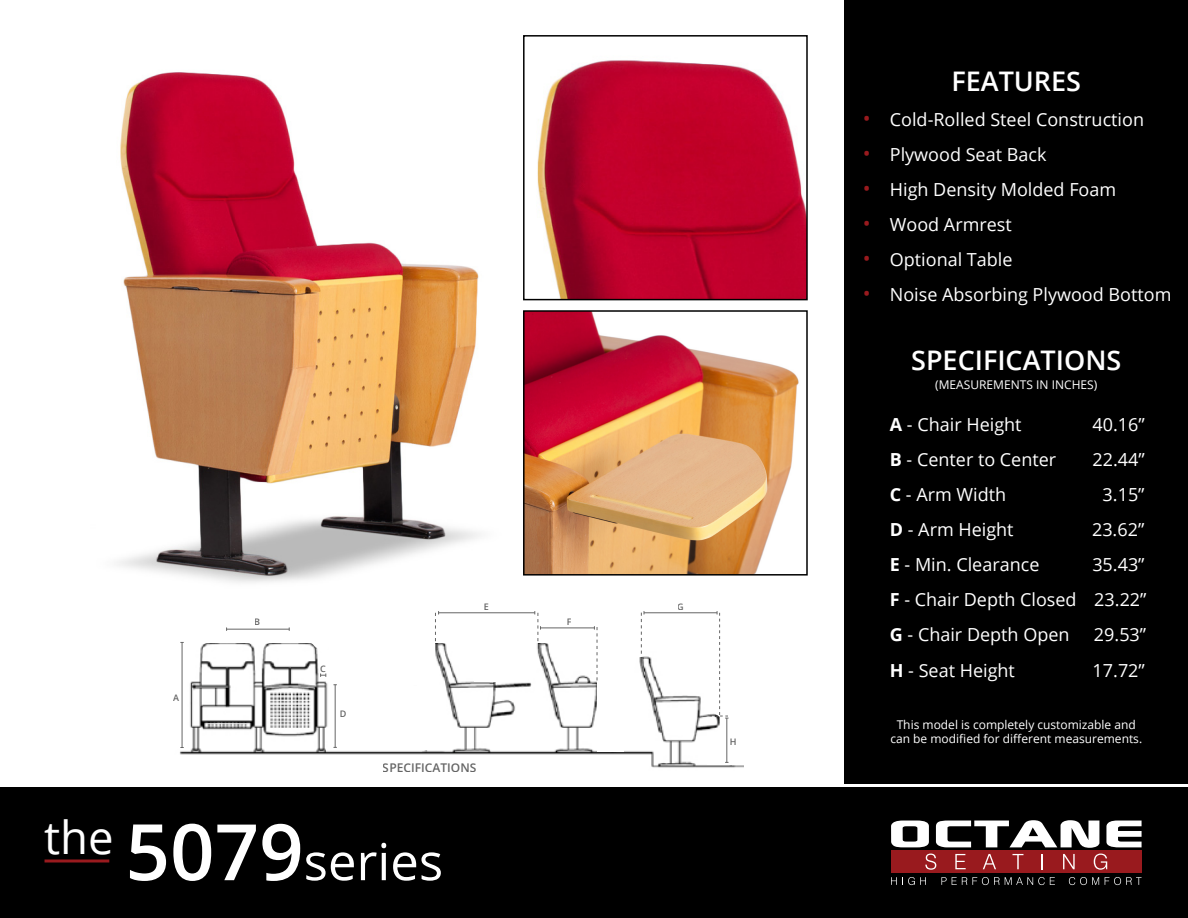
<style>
.page{position:relative;width:1188px;height:918px;background:#fff}
.page>*{position:absolute;margin:0;border:0;box-sizing:border-box;transform-origin:0 0}
.t1{font:51px "Open Sans";color:#fff}
.t2{font:600 27px "Open Sans";color:#fff}
.Bullet{font:18px "Open Sans";color:#fff}
.Bullet-2{font:12px/14.4px "Open Sans";color:#fff;text-align:center}
.t3{font:600 12px "Open Sans";color:#000}
.t4{font:600 9px "Open Sans";color:#000}
.s1{font-weight:600;font-size:78px}
.s2{font-size:21px;color:#991a1e}
.s3{font-weight:700}
</style>
<div class="page">
<img style="left:180px;top:643px;width:563px;height:125px">
<svg style="left:385px;top:643px;width:24px;height:11px"></svg>
<div style="left:417px;top:629px;width:18px;height:121px;background:#fff"></div>
<div style="left:474px;top:629px;width:51px;height:53px;background:#fff"></div>
<div style="left:598px;top:679px;width:26px;height:72px;background:#fff"></div>
<div style="left:707px;top:732px;width:48px;height:33px;background:#fff"></div>
<div style="left:402px;top:686px;width:16px;height:30px;background:#fff"></div>
<svg style="left:307px;top:643px;width:33px;height:12px"></svg>
<svg style="left:525px;top:647px;width:9px;height:33px"></svg>
<div style="left:845px;top:0;width:343px;height:784px;background:#000"></div>
<div style="left:0;top:787px;width:1188px;height:131px;background:#000"></div>
<hr style="left:45px;top:860px;width:64px;height:2px;background:#991a1e">
<img style="left:117px;top:72px;width:491px;height:511px">
<hr style="left:227px;top:629px;width:62px;height:1px;background:#000">
<svg style="left:320px;top:674px;width:6px;height:3px"></svg>
<hr style="left:644px;top:612px;width:73px;height:1px;background:#000">
<hr style="left:439px;top:612px;width:96px;height:1px;background:#000">
<hr style="left:541px;top:628px;width:53px;height:1px;background:#000">
<hr style="left:335px;top:685px;width:1px;height:62px;background:#000">
<hr style="left:726px;top:718px;width:1px;height:44px;background:#000">
<hr style="left:182px;top:642px;width:1px;height:106px;background:#000">
<svg style="left:534px;top:611px;width:7px;height:30px"></svg>
<svg style="left:620px;top:611px;width:25px;height:51px"></svg>
<svg style="left:709px;top:611px;width:34px;height:127px"></svg>
<svg style="left:594px;top:626px;width:4px;height:54px"></svg>
<svg style="left:435px;top:611px;width:4px;height:30px"></svg>
<img style="left:526px;top:60px;width:279px;height:237px">
<div style="left:523px;top:35px;width:285px;height:265px;border:2px solid #000"></div>
<img style="left:526px;top:313px;width:273px;height:260px">
<div style="left:523px;top:310px;width:285px;height:266px;border:2px solid #000"></div>
<div style="left:891px;top:850px;width:251px;height:23px;background:#991a1e"></div>
<svg style="left:891px;top:877px;width:35px;height:8px"></svg>
<svg style="left:941px;top:877px;width:114px;height:8px"></svg>
<svg style="left:1069px;top:877px;width:30px;height:8px"></svg>
<svg style="left:1105px;top:877px;width:37px;height:8px"></svg>
<svg style="left:891px;top:821px;width:38px;height:26px"></svg>
<svg style="left:936px;top:820px;width:163px;height:28px"></svg>
<svg style="left:1106px;top:821px;width:36px;height:26px"></svg>
<svg style="left:925px;top:854px;width:11px;height:16px"></svg>
<svg style="left:955px;top:854px;width:11px;height:15px"></svg>
<svg style="left:983px;top:854px;width:13px;height:15px"></svg>
<svg style="left:1013px;top:854px;width:10px;height:15px"></svg>
<svg style="left:1042px;top:854px;width:1px;height:15px"></svg>
<svg style="left:1063px;top:854px;width:12px;height:15px"></svg>
<svg style="left:1094px;top:854px;width:13px;height:16px"></svg>
<p class="t4" style="left:173px;top:691px;width:7px">A</p>
<p class="t4" style="left:255px;top:615px;width:7px">B</p>
<p class="t4" style="left:320px;top:663px;width:7px">C</p>
<p class="t4" style="left:340px;top:707px;width:8px">D</p>
<p class="t4" style="left:484px;top:600px;width:7px">E</p>
<p class="t3" style="left:383px;top:759px;width:95px">SPECIFICATIONS</p>
<p class="t1" style="left:44px;top:827px;width:400px"><sup>the</sup> <span class="s1">5079</span>series</p>
<p class="t4" style="left:566px;top:615px;width:6px">F</p>
<p class="t4" style="left:678px;top:600px;width:8px">G</p>
<p class="t4" style="left:729px;top:736px;width:8px">H</p>
<p class="t2" style="left:951px;top:63px;width:131px">FEATURES</p>
<p class="Bullet" style="left:863px;top:107px;width:283px"><span class="s2">•</span> Cold-Rolled Steel Construction</p>
<p class="Bullet" style="left:863px;top:142px;width:185px"><span class="s2">•</span> Plywood Seat Back</p>
<p class="Bullet" style="left:863px;top:177px;width:255px"><span class="s2">•</span> High Density Molded Foam</p>
<p class="Bullet" style="left:863px;top:212px;width:150px"><span class="s2">•</span> Wood Armrest</p>
<p class="Bullet" style="left:863px;top:248px;width:151px"><span class="s2">•</span> Optional Table</p>
<p class="Bullet" style="left:863px;top:283px;width:310px"><span class="s2">•</span> Noise Absorbing Plywood Bottom</p>
<p class="t2" style="left:911px;top:342px;width:212px">SPECIFICATIONS</p>
<p class="Bullet-2" style="left:935px;top:377px;width:164px">(MEASUREMENTS IN INCHES)</p>
<p class="Bullet" style="left:890px;top:412px;width:133px"><span class="s3">A</span> - Chair Height</p>
<p class="Bullet" style="left:1092px;top:412px;width:54px">40.16”</p>
<p class="Bullet" style="left:890px;top:447px;width:168px"><span class="s3">B</span> - Center to Center</p>
<p class="Bullet" style="left:1093px;top:447px;width:54px">22.44”</p>
<p class="Bullet" style="left:890px;top:482px;width:118px"><span class="s3">C</span> - Arm Width</p>
<p class="Bullet" style="left:1103px;top:482px;width:43px">3.15”</p>
<p class="Bullet" style="left:890px;top:517px;width:125px"><span class="s3">D</span> - Arm Height</p>
<p class="Bullet" style="left:1092px;top:517px;width:54px">23.62”</p>
<p class="Bullet" style="left:890px;top:552px;width:151px"><span class="s3">E</span> - Min. Clearance</p>
<p class="Bullet" style="left:1092px;top:552px;width:54px">35.43”</p>
<p class="Bullet" style="left:890px;top:587px;width:258px"><span class="s3">F</span> - Chair Depth Closed 23.22”</p>
<p class="Bullet" style="left:890px;top:623px;width:181px"><span class="s3">G</span> - Chair Depth Open</p>
<p class="Bullet" style="left:1094px;top:623px;width:54px">29.53”</p>
<p class="Bullet" style="left:890px;top:658px;width:127px"><span class="s3">H</span> - Seat Height</p>
<p class="Bullet" style="left:1093px;top:658px;width:54px">17.72”</p>
<p class="Bullet-2" style="left:890px;top:717px;width:253px">This model is completely customizable and can be modified for different measurements.</p>
</div>
